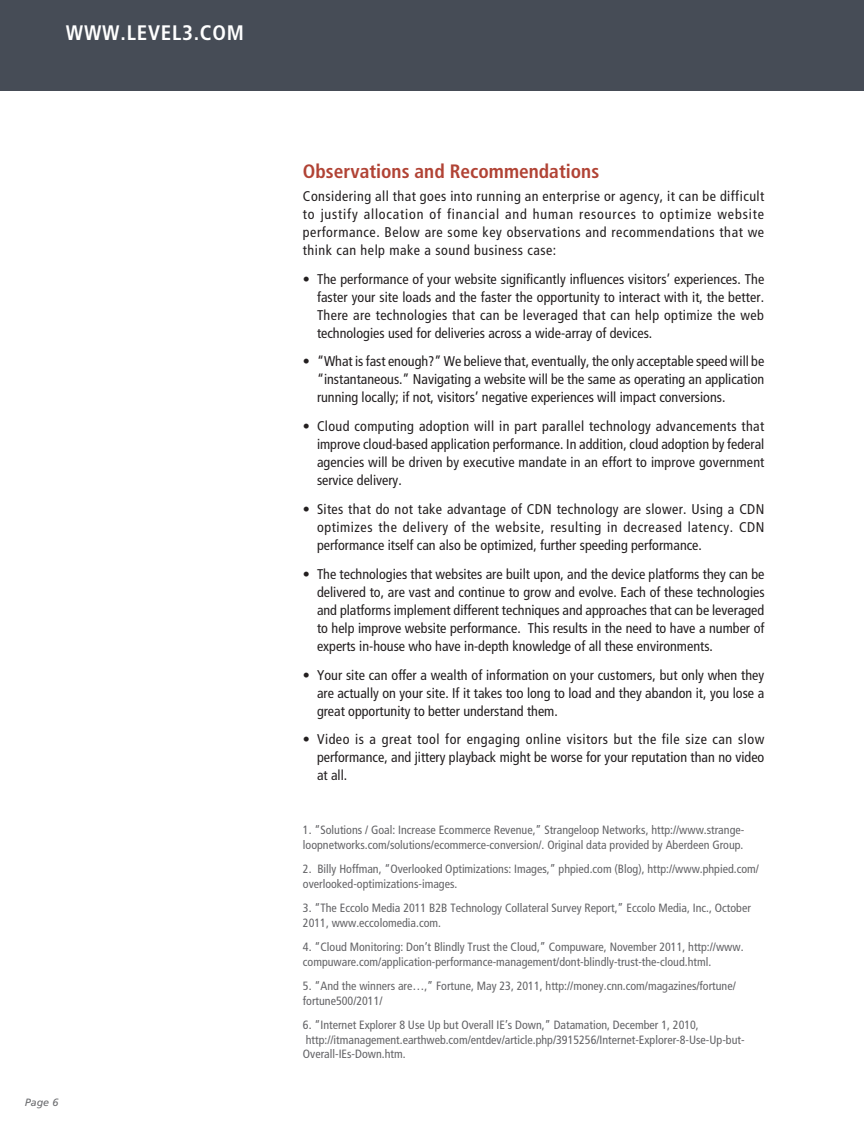
<style>
.page{position:relative;width:864px;height:1134px;background:#fff}
.page>*{position:absolute;margin:0;border:0;box-sizing:border-box;transform-origin:0 0}
.A0__white_paper__tex{font:700 condensed 21px "Frutiger";letter-spacing:.035em;color:#fff}
.A3_Red_Section_Title{font:700 condensed 19.35px "Frutiger";color:#b14335}
.D_Bullets__ALT_Shift{font:condensed 14.1px/18px "Frutiger";color:#231f20;text-align:justify}
.C_Body_text{font:condensed 14.1px/18px "Frutiger";letter-spacing:.035em;color:#231f20;text-align:justify}
.Pull_Quote_Attribute{font:condensed 12px/14.4px "Frutiger";color:#636366}
.L_Page_Number_and_Da{font:italic 10.65px "Frutiger";color:#6c6d70}
</style>
<div class="page">
<div style="left:0;top:0;width:864px;height:91px;background:#464c56"></div>
<p class="A0__white_paper__tex" style="left:66px;top:20px;width:179px">WWW.LEVEL3.COM</p>
<p class="L_Page_Number_and_Da" style="left:25px;top:1096px;width:35px">Page 6</p>
<p class="A3_Red_Section_Title" style="left:303px;top:160px;width:298px">Observations and Recommendations</p>
<p class="C_Body_text" style="left:303px;top:188px;width:463px">Considering all that goes into running an enterprise or agency, it can be difficult to justify allocation of financial and human resources to optimize website performance. Below are some key observations and recommendations that we think can help make a sound business case:</p>
<p class="D_Bullets__ALT_Shift" style="left:317px;top:270px;width:449px;text-indent:-14px">• The performance of your website significantly influences visitors’ experiences. The faster your site loads and the faster the opportunity to interact with it, the better.<br>There are technologies that can be leveraged that can help optimize the web technologies used for deliveries across a wide-array of devices.</p>
<p class="D_Bullets__ALT_Shift" style="left:317px;top:353px;width:449px;text-indent:-14px">• “What is fast enough?” We believe that, eventually, the only acceptable speed will be “instantaneous.” Navigating a website will be the same as operating an application running locally; if not, visitors’ negative experiences will impact conversions.</p>
<p class="D_Bullets__ALT_Shift" style="left:317px;top:417px;width:449px;text-indent:-14px">• Cloud computing adoption will in part parallel technology advancements that improve cloud-based application performance. In addition, cloud adoption by federal agencies will be driven by executive mandate in an effort to improve government service delivery.</p>
<p class="D_Bullets__ALT_Shift" style="left:317px;top:500px;width:449px;text-indent:-14px">• Sites that do not take advantage of CDN technology are slower. Using a CDN optimizes the delivery of the website, resulting in decreased latency. CDN performance itself can also be optimized, further speeding performance.</p>
<p class="D_Bullets__ALT_Shift" style="left:317px;top:565px;width:449px;text-indent:-14px">• The technologies that websites are built upon, and the device platforms they can be delivered to, are vast and continue to grow and evolve. Each of these technologies and platforms implement different techniques and approaches that can be leveraged to help improve website performance. This results in the need to have a number of experts in-house who have in-depth knowledge of all these environments.</p>
<p class="D_Bullets__ALT_Shift" style="left:317px;top:666px;width:449px;text-indent:-14px">• Your site can offer a wealth of information on your customers, but only when they are actually on your site. If it takes too long to load and they abandon it, you lose a great opportunity to better understand them.</p>
<p class="D_Bullets__ALT_Shift" style="left:317px;top:731px;width:449px;text-indent:-14px">• Video is a great tool for engaging online visitors but the file size can slow performance, and jittery playback might be worse for your reputation than no video at all.</p>
<p class="Pull_Quote_Attribute" style="left:303px;top:823px;width:443px">1. “Solutions / Goal: Increase Ecommerce Revenue,” Strangeloop Networks, http://www.strange&shy;loopnetworks.com/solutions/ecommerce-conversion/. Original data provided by Aberdeen Group.</p>
<p class="Pull_Quote_Attribute" style="left:303px;top:862px;width:458px">2. Billy Hoffman, “Overlooked Optimizations: Images,” phpied.com (Blog), http://www.phpied.com/ overlooked-optimizations-images.</p>
<p class="Pull_Quote_Attribute" style="left:303px;top:901px;width:449px">3. “The Eccolo Media 2011 B2B Technology Collateral Survey Report,” Eccolo Media, Inc., October<br>2011, www.eccolomedia.com.</p>
<p class="Pull_Quote_Attribute" style="left:303px;top:940px;width:442px">4. “Cloud Monitoring: Don’t Blindly Trust the Cloud,” Compuware, November 2011, http://www. compuware.com/application-performance-management/dont-blindly-trust-the-cloud.html.</p>
<p class="Pull_Quote_Attribute" style="left:303px;top:979px;width:434px">5. “And the winners are…,” Fortune, May 23, 2011, http://money.cnn.com/magazines/fortune/ fortune500/2011/</p>
<p class="Pull_Quote_Attribute" style="left:303px;top:1018px;width:443px">6. “Internet Explorer 8 Use Up but Overall IE’s Down,” Datamation, December 1, 2010, http://itmanagement.earthweb.com/entdev/article.php/3915256/Internet-Explorer-8-Use-Up-but-<br>Overall-IEs-Down.htm.</p>
</div>
